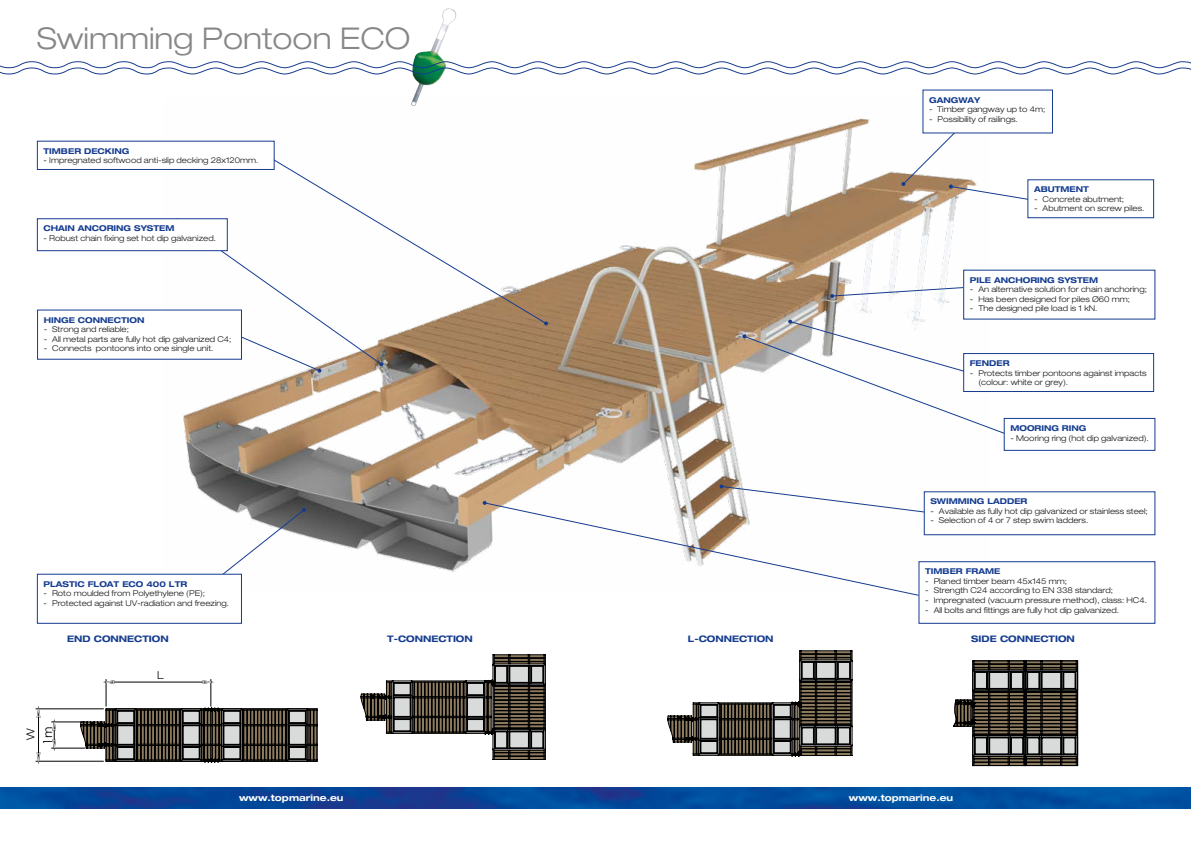
<style>
.page{position:relative;width:1191px;height:842px;background:#fff}
.page>*{position:absolute;margin:0;border:0;box-sizing:border-box;transform-origin:0 0}
.t1{font:300 30px "Helvetica Neue Extended EE";color:#868786}
.t2{font:12.2px "Century Gothic";color:#000}
.t3{font:300 11px "Helvetica Neue Extended EE";color:#181716}
.t4{font:700 9px "Helvetica Neue Extended EE";color:#153c90}
.t5{font:700 9px "Helvetica Neue Extended EE";color:#fff}
.t6{font:300 8px/9.6px "Helvetica Neue Extended EE";color:#181716}
.t7{font:700 8px "Helvetica Neue Extended EE";color:#153c90}
</style>
<div class="page">
<img style="left:0;top:787px;width:1191px;height:22px">
<img style="left:413px;top:8px;width:44px;height:91px">
<img style="left:163px;top:99px;width:826px;height:475px">
<svg style="left:667px;top:651px;width:185px;height:105px"></svg>
<hr style="left:52px;top:748px;width:33px;height:1px;background:#000">
<hr style="left:52px;top:722px;width:33px;height:1px;background:#000">
<hr style="left:36px;top:761px;width:67px;height:1px;background:#000">
<hr style="left:36px;top:709px;width:67px;height:1px;background:#000">
<svg style="left:52px;top:720px;width:4px;height:30px"></svg>
<svg style="left:36px;top:707px;width:5px;height:56px"></svg>
<svg style="left:79px;top:679px;width:238px;height:83px"></svg>
<svg style="left:360px;top:654px;width:185px;height:106px"></svg>
<svg style="left:953px;top:660px;width:124px;height:106px;background:#68655e"></svg>
<svg style="left:0;top:61px;width:1191px;height:14px"></svg>
<svg style="left:212px;top:508px;width:94px;height:66px"></svg>
<div style="left:37px;top:574px;width:205px;height:50px;border:1px solid #153c90"></div>
<div style="left:38px;top:310px;width:203px;height:49px;background:#fff"></div>
<svg style="left:174px;top:217px;width:209px;height:156px"></svg>
<div style="left:37px;top:219px;width:190px;height:32px;background:#fff"></div>
<div style="left:37px;top:218px;width:191px;height:33px;border:1px solid #153c90"></div>
<svg style="left:257px;top:149px;width:290px;height:176px"></svg>
<svg style="left:544px;top:321px;width:4px;height:4px"></svg>
<div style="left:37px;top:141px;width:237px;height:28px;background:#fff"></div>
<div style="left:37px;top:141px;width:238px;height:29px;border:1px solid #153c90"></div>
<div style="left:923px;top:90px;width:129px;height:43px;background:#fff"></div>
<svg style="left:901px;top:118px;width:152px;height:88px"></svg>
<div style="left:1028px;top:180px;width:125px;height:38px;background:#fff"></div>
<div style="left:1027px;top:179px;width:127px;height:39px;border:1px solid #153c90"></div>
<svg style="left:830px;top:284px;width:133px;height:14px"></svg>
<div style="left:963px;top:270px;width:191px;height:49px;background:#fff"></div>
<div style="left:963px;top:353px;width:191px;height:39px;border:1px solid #153c90"></div>
<svg style="left:719px;top:484px;width:216px;height:30px"></svg>
<div style="left:924px;top:492px;width:230px;height:43px;background:#fff"></div>
<div style="left:923px;top:491px;width:232px;height:44px;border:1px solid #153c90"></div>
<svg style="left:742px;top:320px;width:267px;height:116px"></svg>
<div style="left:1004px;top:418px;width:150px;height:32px;background:#fff"></div>
<div style="left:1003px;top:418px;width:152px;height:33px;border:1px solid #153c90"></div>
<svg style="left:483px;top:502px;width:436px;height:94px"></svg>
<svg style="left:483px;top:501px;width:4px;height:4px"></svg>
<div style="left:919px;top:562px;width:235px;height:61px;background:#fff"></div>
<div style="left:918px;top:561px;width:237px;height:63px;border:1px solid #153c90"></div>
<h1 class="t1" style="left:37px;top:21px;width:375px">Swimming Pontoon ECO</h1>
<p class="t7" style="left:44px;top:146px;width:87px">TIMBER DECKING</p>
<p class="t6" style="left:44px;top:155px;width:216px">- Impregnated softwood anti-slip decking 28x120mm.</p>
<p class="t7" style="left:44px;top:223px;width:132px">CHAIN ANCORING SYSTEM</p>
<p class="t6" style="left:44px;top:233px;width:174px">- Robust chain fixing set hot dip galvanized.</p>
<p class="t7" style="left:44px;top:315px;width:102px">HINGE CONNECTION</p>
<p class="t6" style="left:44px;top:324px;width:87px">- Strong and reliable;</p>
<p class="t6" style="left:44px;top:334px;width:189px">- All metal parts are fully hot dip galvanized C4;</p>
<p class="t6" style="left:44px;top:344px;width:171px">- Connects pontoons into one single unit.</p>
<p class="t7" style="left:44px;top:579px;width:145px">PLASTIC FLOAT ECO 400 LTR</p>
<p class="t6" style="left:44px;top:588px;width:163px">- Roto moulded from Polyethylene (PE);</p>
<p class="t6" style="left:44px;top:598px;width:187px">- Protected against UV-radiation and freezing.</p>
<p class="t7" style="left:929px;top:95px;width:53px">GANGWAY</p>
<p class="t6" style="left:929px;top:104px;width:118px">- Timber gangway up to 4m;</p>
<p class="t6" style="left:929px;top:114px;width:90px">- Possibility of railings.</p>
<p class="t7" style="left:1034px;top:184px;width:56px">ABUTMENT</p>
<p class="t6" style="left:1034px;top:194px;width:92px">- Concrete abutment;</p>
<p class="t6" style="left:1034px;top:204px;width:112px">- Abutment on screw piles.</p>
<p class="t7" style="left:970px;top:275px;width:130px">PILE ANCHORING SYSTEM</p>
<p class="t6" style="left:970px;top:284px;width:178px">- An alternative solution for chain anchoring;</p>
<p class="t6" style="left:970px;top:294px;width:162px">- Has been designed for piles Ø60 mm;</p>
<p class="t6" style="left:970px;top:304px;width:129px">- The designed pile load is 1 kN.</p>
<p class="t7" style="left:970px;top:358px;width:41px">FENDER</p>
<p class="t6" style="left:978px;top:368px;width:170px;text-indent:-9px">- Protects timber pontoons against impacts (colour: white or grey).</p>
<p class="t7" style="left:1010px;top:423px;width:77px">MOORING RING</p>
<p class="t6" style="left:1010px;top:433px;width:140px">- Mooring ring (hot dip galvanized).</p>
<p class="t7" style="left:930px;top:496px;width:98px">SWIMMING LADDER</p>
<p class="t6" style="left:930px;top:506px;width:219px">- Available as fully hot dip galvanized or stainless steel;</p>
<p class="t6" style="left:930px;top:516px;width:159px">- Selection of 4 or 7 step swim ladders.</p>
<p class="t7" style="left:925px;top:566px;width:77px">TIMBER FRAME</p>
<p class="t6" style="left:925px;top:576px;width:143px">- Planed timber beam 45x145 mm;</p>
<p class="t6" style="left:925px;top:586px;width:189px">- Strength C24 according to EN 338 standard;</p>
<p class="t6" style="left:925px;top:595px;width:223px">- Impregnated (vacuum pressure method), class: HC4.</p>
<p class="t6" style="left:925px;top:605px;width:195px">- All bolts and fittings are fully hot dip galvanized.</p>
<p class="t4" style="left:67px;top:633px;width:103px">END CONNECTION</p>
<p class="t4" style="left:387px;top:633px;width:87px">T-CONNECTION</p>
<p class="t4" style="left:688px;top:633px;width:87px">L-CONNECTION</p>
<p class="t4" style="left:971px;top:633px;width:105px">SIDE CONNECTION</p>
<h3 class="t3" style="left:24px;top:740px;width:13px;rotate:-90deg">W</h3>
<h2 class="t2" style="left:40px;top:745px;width:20px;rotate:-90deg">1m</h2>
<h3 class="t3" style="left:157px;top:669px;width:8px">L</h3>
<p class="t5" style="left:239px;top:792px;width:106px">www.topmarine.eu</p>
<p class="t5" style="left:849px;top:792px;width:106px">www.topmarine.eu</p>
</div>
